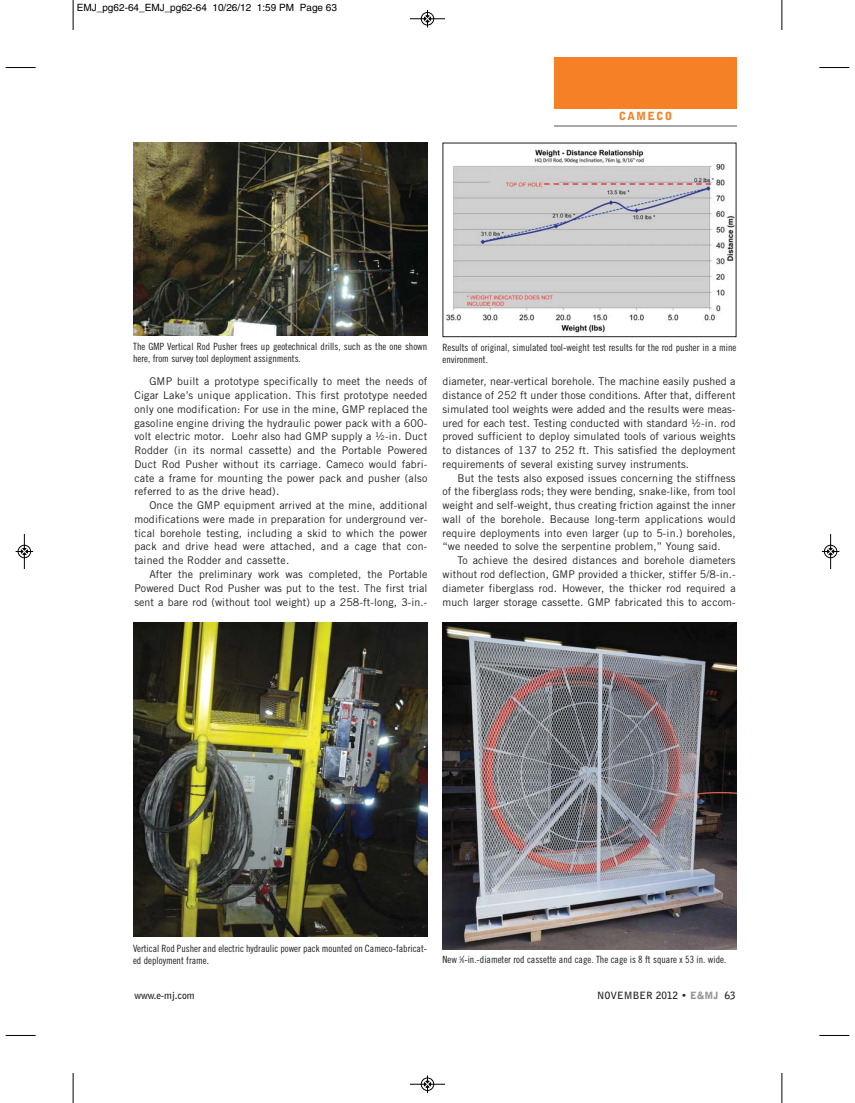
<style>
.page{position:relative;width:855px;height:1103px;background:#fff}
.page>*{position:absolute;margin:0;border:0;box-sizing:border-box;transform-origin:0 0}
.t1{font:900 11.25px "Bell Gothic BT";letter-spacing:.11em;color:#f58025}
.t2{font:10.62px/13.8px "Trade Gothic";letter-spacing:.01em;color:#231f20;text-align:justify}
.t3{font:10.5px/13.8px "Trade Gothic";letter-spacing:.01em;color:#231f20;text-align:justify}
.t4{font:10px/12px "Trade Gothic Cond Eighteen";color:#231f20}
.t5{font:10px "Helvetica";color:#000}
.t6{font:700 10px "Bell Gothic BT";color:#231f20}
.s1{font-size:5px}
.s2{font-weight:900;color:#939598}
</style>
<div class="page">
<div style="left:554px;top:57px;width:183px;height:51px;background:#f58025"></div>
<hr style="left:554px;top:125px;width:183px;height:1px;background:#a7a9ac">
<img style="left:133px;top:142px;width:294px;height:193px">
<img style="left:442px;top:622px;width:295px;height:327px">
<img style="left:446px;top:149px;width:289px;height:184px">
<div style="left:442px;top:142px;width:295px;height:195px;border:1px solid #231f20"></div>
<img style="left:133px;top:622px;width:294px;height:314px">
<hr style="left:73px;top:0;width:1px;height:30px;background:#000">
<hr style="left:6px;top:67px;width:30px;height:1px;background:#000">
<hr style="left:782px;top:0;width:1px;height:30px;background:#000">
<hr style="left:819px;top:67px;width:30px;height:1px;background:#000">
<hr style="left:73px;top:1072px;width:1px;height:30px;background:#000">
<hr style="left:6px;top:1035px;width:30px;height:1px;background:#000">
<hr style="left:782px;top:1072px;width:1px;height:30px;background:#000">
<hr style="left:819px;top:1035px;width:30px;height:1px;background:#000">
<hr style="left:410px;top:19px;width:35px;height:1px;background:#000">
<div style="left:421px;top:12px;width:13px;height:13px;border:1px solid #000;border-radius:50%"></div>
<svg style="left:424px;top:10px;width:7px;height:18px"></svg>
<hr style="left:410px;top:1084px;width:35px;height:1px;background:#000">
<div style="left:421px;top:1077px;width:13px;height:13px;border:1px solid #000;border-radius:50%"></div>
<svg style="left:424px;top:1075px;width:7px;height:17px"></svg>
<hr style="left:24px;top:534px;width:1px;height:35px;background:#000">
<div style="left:18px;top:545px;width:13px;height:13px;border:1px solid #000;border-radius:50%"></div>
<div style="left:21px;top:548px;width:7px;height:7px;background:#000;border-radius:50%"></div>
<svg style="left:16px;top:548px;width:17px;height:6px"></svg>
<hr style="left:830px;top:534px;width:1px;height:35px;background:#000">
<div style="left:824px;top:545px;width:13px;height:13px;border:1px solid #000;border-radius:50%"></div>
<div style="left:827px;top:548px;width:7px;height:7px;background:#000;border-radius:50%"></div>
<svg style="left:822px;top:548px;width:17px;height:6px"></svg>
<p class="t5" style="left:77px;top:4px;width:262px">EMJ_pg62-64_EMJ_pg62-64 10/26/12 1:59 PM Page 63</p>
<p class="t1" style="left:619px;top:111px;width:55px">CAMECO</p>
<p class="t4" style="left:133px;top:341px;width:296px">The GMP Vertical Rod Pusher frees up geotechnical drills, such as the one shown here, from survey tool deployment assignments.</p>
<p class="t2" style="left:134px;top:376px;width:295px;text-indent:15px">GMP built a prototype specifically to meet the needs of Cigar Lake’s unique application. This first prototype needed only one modification: For use in the mine, GMP replaced the gasoline engine driving the hydraulic power pack with a 600- volt electric motor. Loehr also had GMP supply a ½-in. Duct Rodder (in its normal cassette) and the Portable Powered Duct Rod Pusher without its carriage. Cameco would fabri&shy;cate a frame for mounting the power pack and pusher (also referred to as the drive head).</p>
<p class="t2" style="left:134px;top:499px;width:295px;text-indent:15px">Once the GMP equipment arrived at the mine, additional modifications were made in preparation for underground ver&shy;tical borehole testing, including a skid to which the power pack and drive head were attached, and a cage that con&shy;tained the Rodder and cassette.</p>
<p class="t2" style="left:134px;top:568px;width:295px;text-indent:15px">After the preliminary work was completed, the Portable Powered Duct Rod Pusher was put to the test. The first trial sent a bare rod (without tool weight) up a 258-ft-long, 3-in.-</p>
<p class="t4" style="left:442px;top:342px;width:296px">Results of original, simulated tool-weight test results for the rod pusher in a mine environment.</p>
<p class="t2" style="left:443px;top:376px;width:295px">diameter, near-vertical borehole. The machine easily pushed a distance of 252 ft under those conditions. After that, different simulated tool weights were added and the results were meas&shy;ured for each test. Testing conducted with standard ½-in. rod proved sufficient to deploy simulated tools of various weights to distances of 137 to 252 ft. This satisfied the deployment requirements of several existing survey instruments.</p>
<p class="t2" style="left:443px;top:472px;width:295px;text-indent:15px">But the tests also exposed issues concerning the stiffness of the fiberglass rods; they were bending, snake-like, from tool weight and self-weight, thus creating friction against the inner wall of the borehole. Because long-term applications would require deployments into even larger (up to 5-in.) boreholes, “we needed to solve the serpentine problem,” Young said.</p>
<p class="t3" style="left:443px;top:554px;width:295px;text-indent:15px">To achieve the desired distances and borehole diameters without rod deflection, GMP provided a thicker, stiffer 5/8-in.- diameter fiberglass rod. However, the thicker rod required a much larger storage cassette. GMP fabricated this to accom-</p>
<p class="t4" style="left:133px;top:942px;width:296px">Vertical Rod Pusher and electric hydraulic power pack mounted on Cameco-fabricat&shy;ed deployment frame.</p>
<p class="t4" style="left:442px;top:954px;width:285px">New <sup>5</sup>⁄<span class="s1">8</span>-in.-diameter rod cassette and cage. The cage is 8 ft square x 53 in. wide.</p>
<p class="t6" style="left:134px;top:991px;width:62px">www.e-mj.com</p>
<p class="t6" style="left:597px;top:991px;width:140px">NOVEMBER 2012 • <span class="s2">E&amp;MJ</span> 63</p>
</div>
